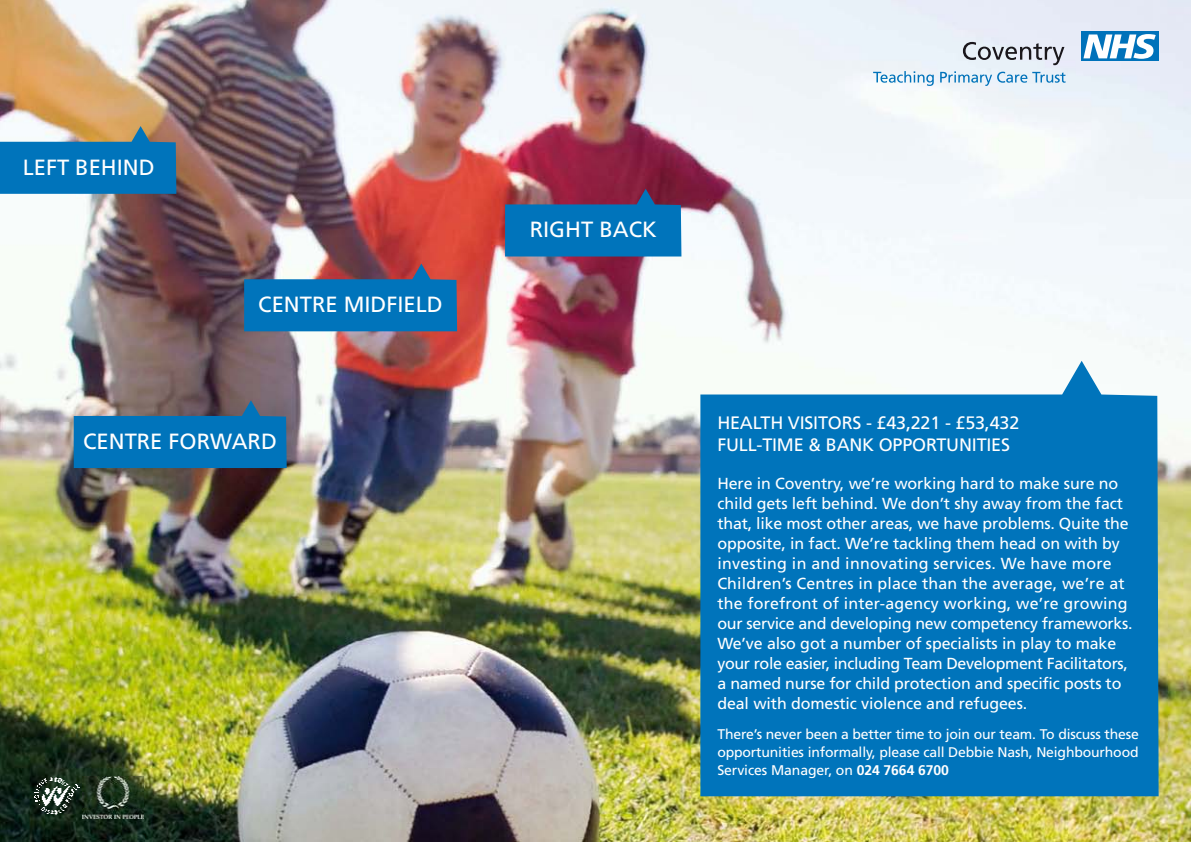
<style>
.page{position:relative;width:1191px;height:842px;background:#fff}
.page>*{position:absolute;margin:0;border:0;box-sizing:border-box;transform-origin:0 0}
.t1{font:22px "Frutiger";color:#fff}
.t2{font:18px/22px "Frutiger";letter-spacing:-.01em;color:#fff}
.t3{font:16px/20px "Frutiger";letter-spacing:-.005em;color:#fff}
.t4{font:14px/18px "Frutiger";letter-spacing:-.01em;color:#fff;text-align:justify}
.s1{font-weight:700}
</style>
<div class="page">
<img style="left:0;top:0;width:1191px;height:842px">
<img style="left:34px;top:777px;width:45px;height:37px">
<img style="left:83px;top:777px;width:61px;height:41px">
<div style="left:1081px;top:32px;width:77px;height:29px;background:#0072ba"></div>
<svg style="left:1083px;top:34px;width:72px;height:25px"></svg>
<svg style="left:963px;top:42px;width:101px;height:23px;background:#b8bdc5"></svg>
<svg style="left:940px;top:71px;width:125px;height:15px;background:#b9d7eb"></svg>
<svg style="left:873px;top:71px;width:60px;height:15px"></svg>
<svg style="left:700px;top:361px;width:458px;height:435px;background:#127ebf"></svg>
<svg style="left:74px;top:400px;width:213px;height:68px;background:#1e74aa"></svg>
<svg style="left:244px;top:264px;width:213px;height:67px;background:#2671a9"></svg>
<svg style="left:505px;top:189px;width:176px;height:67px;background:#1f64a0"></svg>
<svg style="left:0;top:126px;width:176px;height:68px;background:#3084b3"></svg>
<h1 class="t1" style="left:23px;top:158px;width:133px">LEFT BEHIND</h1>
<h1 class="t1" style="left:258px;top:296px;width:186px">CENTRE MIDFIELD</h1>
<h1 class="t1" style="left:83px;top:432px;width:195px">CENTRE FORWARD</h1>
<h1 class="t1" style="left:530px;top:221px;width:128px">RIGHT BACK</h1>
<p class="t2" style="left:717px;top:413px;width:303px">HEALTH VISITORS - £43,221 - £53,432<br>FULL-TIME &amp; BANK OPPORTUNITIES</p>
<p class="t3" style="left:717px;top:474px;width:416px">Here in Coventry, we’re working hard to make sure no child gets left behind. We don’t shy away from the fact that, like most other areas, we have problems. Quite the opposite, in fact. We’re tackling them head on with by investing in and innovating services. We have more Children’s Centres in place than the average, we’re at the forefront of inter-agency working, we’re growing our service and developing new competency frameworks.<br>We’ve also got a number of specialists in play to make your role easier, including Team Development Facilitators, a named nurse for child protection and specific posts to deal with domestic violence and refugees.</p>
<p class="t4" style="left:717px;top:726px;width:423px">There’s never been a better time to join our team. To discuss these opportunities informally, please call Debbie Nash, Neighbourhood Services Manager, on <span class="s1">024 7664 6700</span></p>
</div>
